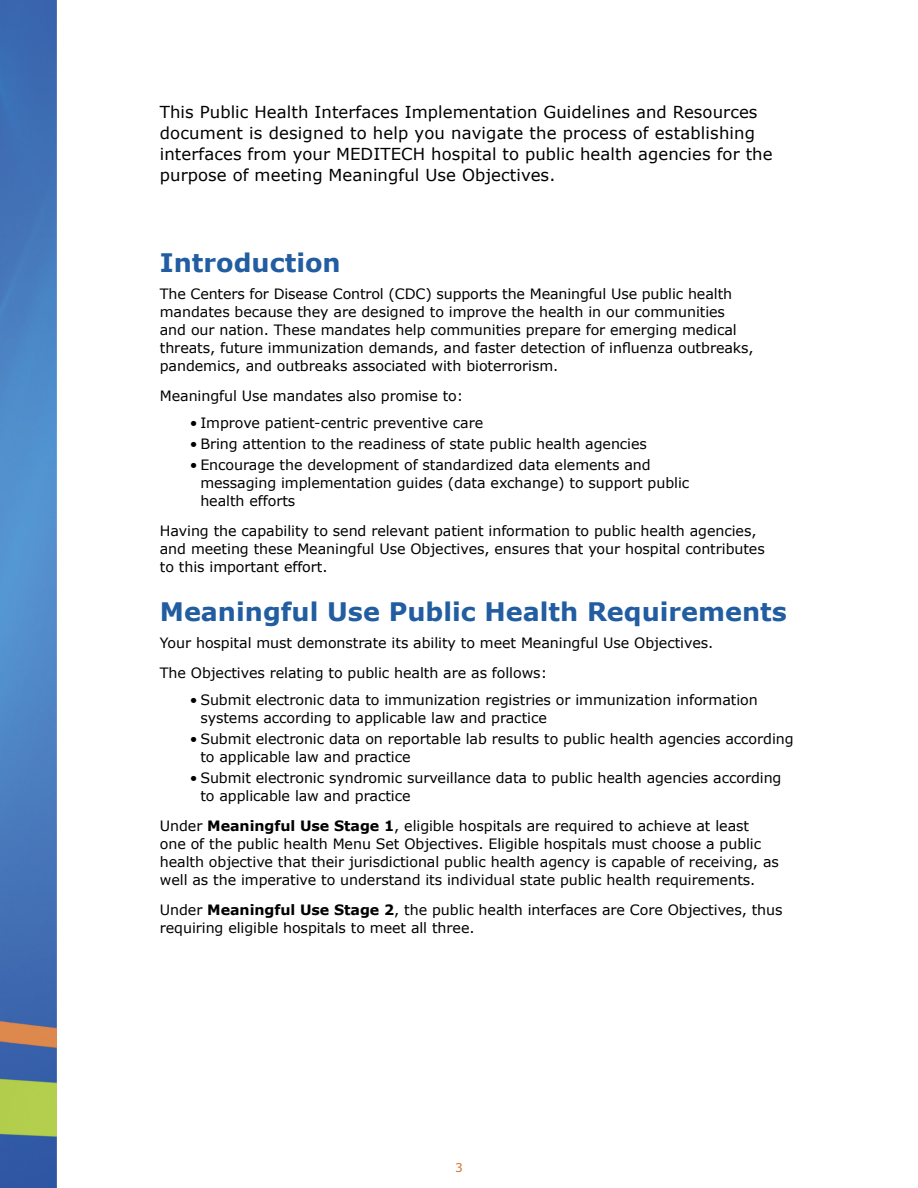
<style>
.page{position:relative;width:918px;height:1188px;background:#fff}
.page>*{position:absolute;margin:0;border:0;box-sizing:border-box;transform-origin:0 0}
.t1{font:700 25.5px "Verdana";color:#215da0}
.t2{font:16.5px "Verdana";letter-spacing:.005em;color:#000}
.t3{font:14.25px/18px "Verdana";letter-spacing:-.005em;color:#000}
.t4{font:12px "Verdana";color:#d76f2c}
.s1{font-weight:700}
</style>
<div class="page">
<img style="left:0;top:0;width:57px;height:1188px">
<p class="t2" style="left:160px;top:100px;width:599px">This Public Health Interfaces Implementation Guidelines and Resources</p>
<p class="t2" style="left:160px;top:121px;width:597px">document is designed to help you navigate the process of establishing</p>
<p class="t2" style="left:160px;top:142px;width:614px">interfaces from your MEDITECH hospital to public health agencies for the</p>
<p class="t2" style="left:160px;top:163px;width:397px">purpose of meeting Meaningful Use Objectives.</p>
<p class="t1" style="left:160px;top:245px;width:182px">Introduction</p>
<p class="t3" style="left:160px;top:285px;width:574px">The Centers for Disease Control (CDC) supports the Meaningful Use public health</p>
<p class="t3" style="left:160px;top:303px;width:578px">mandates because they are designed to improve the health in our communities and our nation. These mandates help communities prepare for emerging medical</p>
<p class="t3" style="left:160px;top:339px;width:595px">threats, future immunization demands, and faster detection of influenza outbreaks,</p>
<p class="t3" style="left:160px;top:357px;width:400px">pandemics, and outbreaks associated with bioterrorism.</p>
<p class="t3" style="left:160px;top:387px;width:305px">Meaningful Use mandates also promise to:</p>
<p class="t3" style="left:190px;top:414px;width:295px">• Improve patient-centric preventive care</p>
<p class="t3" style="left:190px;top:435px;width:459px">• Bring attention to the readiness of state public health agencies</p>
<p class="t3" style="left:200px;top:456px;width:490px;text-indent:-11px">• Encourage the development of standardized data elements and messaging implementation guides (data exchange) to support public health efforts</p>
<p class="t3" style="left:160px;top:522px;width:598px">Having the capability to send relevant patient information to public health agencies,</p>
<p class="t3" style="left:160px;top:540px;width:607px">and meeting these Meaningful Use Objectives, ensures that your hospital contributes</p>
<p class="t3" style="left:160px;top:558px;width:169px">to this important effort.</p>
<p class="t1" style="left:160px;top:594px;width:629px">Meaningful Use Public Health Requirements</p>
<p class="t3" style="left:160px;top:634px;width:555px">Your hospital must demonstrate its ability to meet Meaningful Use Objectives.</p>
<p class="t3" style="left:160px;top:664px;width:389px">The Objectives relating to public health are as follows:</p>
<p class="t3" style="left:200px;top:691px;width:559px;text-indent:-11px">• Submit electronic data to immunization registries or immunization information systems according to applicable law and practice</p>
<p class="t3" style="left:200px;top:730px;width:595px;text-indent:-11px">• Submit electronic data on reportable lab results to public health agencies according to applicable law and practice</p>
<p class="t3" style="left:200px;top:769px;width:583px;text-indent:-11px">• Submit electronic syndromic surveillance data to public health agencies according to applicable law and practice</p>
<p class="t3" style="left:160px;top:817px;width:621px">Under <span class="s1">Meaningful Use Stage 1</span>, eligible hospitals are required to achieve at least<br>one of the public health Menu Set Objectives. Eligible hospitals must choose a public health objective that their jurisdictional public health agency is capable of receiving, as well as the imperative to understand its individual state public health requirements.</p>
<p class="t3" style="left:160px;top:901px;width:624px">Under <span class="s1">Meaningful Use Stage 2</span>, the public health interfaces are Core Objectives, thus requiring eligible hospitals to meet all three.</p>
<p class="t4" style="left:455px;top:1160px;width:9px">3</p>
</div>
